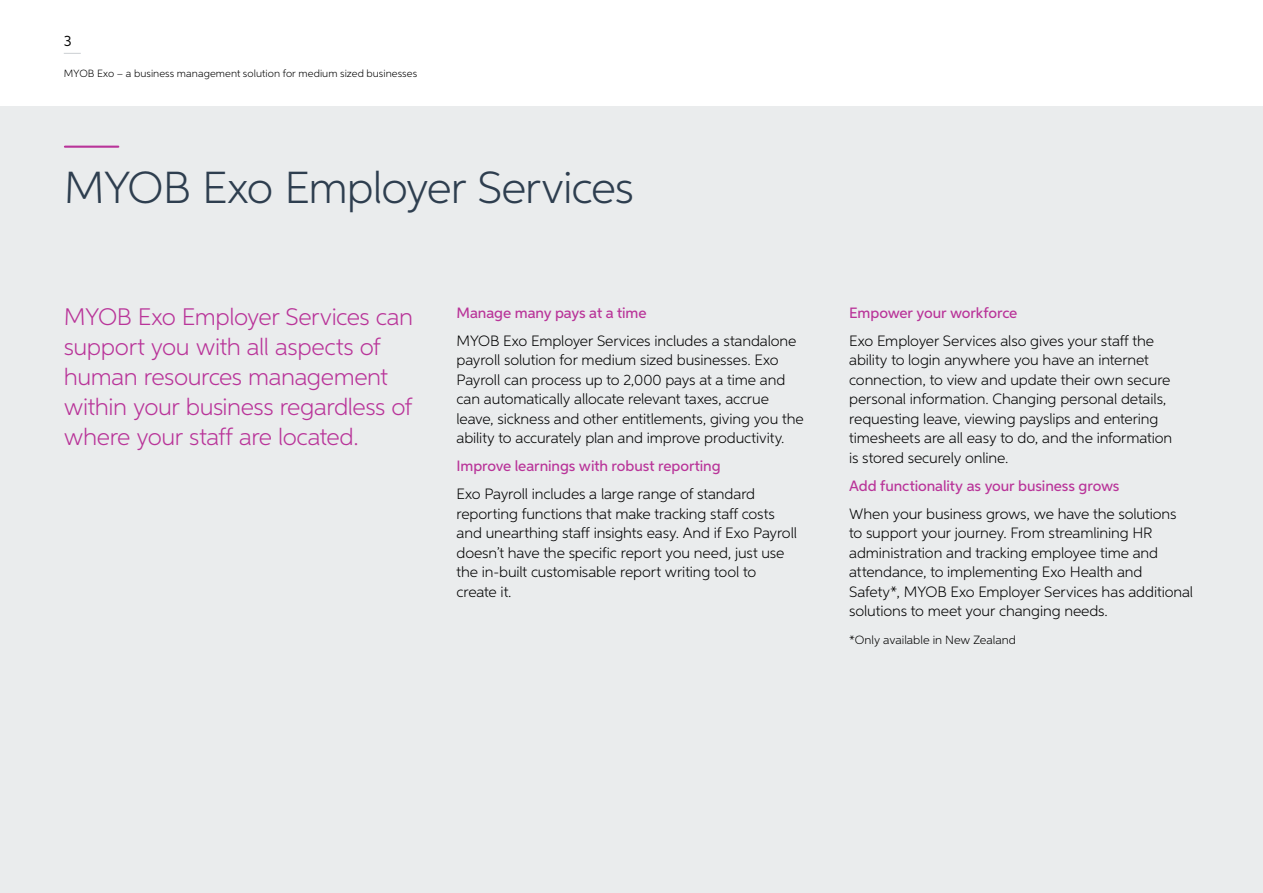
<style>
.page{position:relative;width:1263px;height:893px;background:#fff}
.page>*{position:absolute;margin:0;border:0;box-sizing:border-box;transform-origin:0 0}
.t1{font:300 45px "Neutro MYOB";letter-spacing:-.025em;color:#2e3e4f}
.t2{font:300 24px/30px "Neutro MYOB";letter-spacing:-.02em;color:#b93499}
.t3{font:300 15px/19.5px "Neutro MYOB";letter-spacing:-.01em;color:#000}
.t4{font:500 15px "Neutro MYOB";letter-spacing:-.005em;color:#b93499}
.t5{font:15px "Neutro MYOB";color:#000}
.t6{font:300 12px "Neutro MYOB";color:#000}
.t7{font:300 10.5px "Neutro MYOB";letter-spacing:.005em;color:#000}
</style>
<div class="page">
<svg style="left:64px;top:53px;width:17px;height:1px"></svg>
<div style="left:0;top:106px;width:1263px;height:787px;background:#eaeced"></div>
<hr style="left:65px;top:146px;width:53px;height:2px;background:#b93499">
<p class="t5" style="left:64px;top:31px;width:9px">3</p>
<p class="t7" style="left:64px;top:67px;width:355px">MYOB Exo – a business management solution for medium sized businesses</p>
<h1 class="t1" style="left:64px;top:160px;width:571px">MYOB Exo Employer Services</h1>
<h2 class="t2" style="left:64px;top:301px;width:351px">MYOB Exo Employer Services can support you with all aspects of human resources management within your business regardless of where your staff are located.</h2>
<p class="t4" style="left:849px;top:303px;width:170px">Empower your workforce</p>
<p class="t4" style="left:456px;top:303px;width:192px">Manage many pays at a time</p>
<p class="t3" style="left:456px;top:331px;width:349px">MYOB Exo Employer Services includes a standalone payroll solution for medium sized businesses. Exo Payroll can process up to 2,000 pays at a time and can automatically allocate relevant taxes, accrue leave, sickness and other entitlements, giving you the ability to accurately plan and improve productivity.</p>
<p class="t4" style="left:456px;top:457px;width:266px">Improve learnings with robust reporting</p>
<p class="t3" style="left:456px;top:484px;width:342px">Exo Payroll includes a large range of standard reporting functions that make tracking staff costs and unearthing staff insights easy. And if Exo Payroll doesn’t have the specific report you need, just use the in-built customisable report writing tool to create it.</p>
<p class="t3" style="left:849px;top:331px;width:325px">Exo Employer Services also gives your staff the ability to login anywhere you have an internet connection, to view and update their own secure personal information. Changing personal details, requesting leave, viewing payslips and entering timesheets are all easy to do, and the information is stored securely online.</p>
<p class="t4" style="left:849px;top:476px;width:272px">Add functionality as your business grows</p>
<p class="t3" style="left:849px;top:504px;width:345px">When your business grows, we have the solutions to support your journey. From streamlining HR administration and tracking employee time and attendance, to implementing Exo Health and Safety*, MYOB Exo Employer Services has additional solutions to meet your changing needs.</p>
<p class="t6" style="left:849px;top:633px;width:168px">*Only available in New Zealand</p>
</div>
